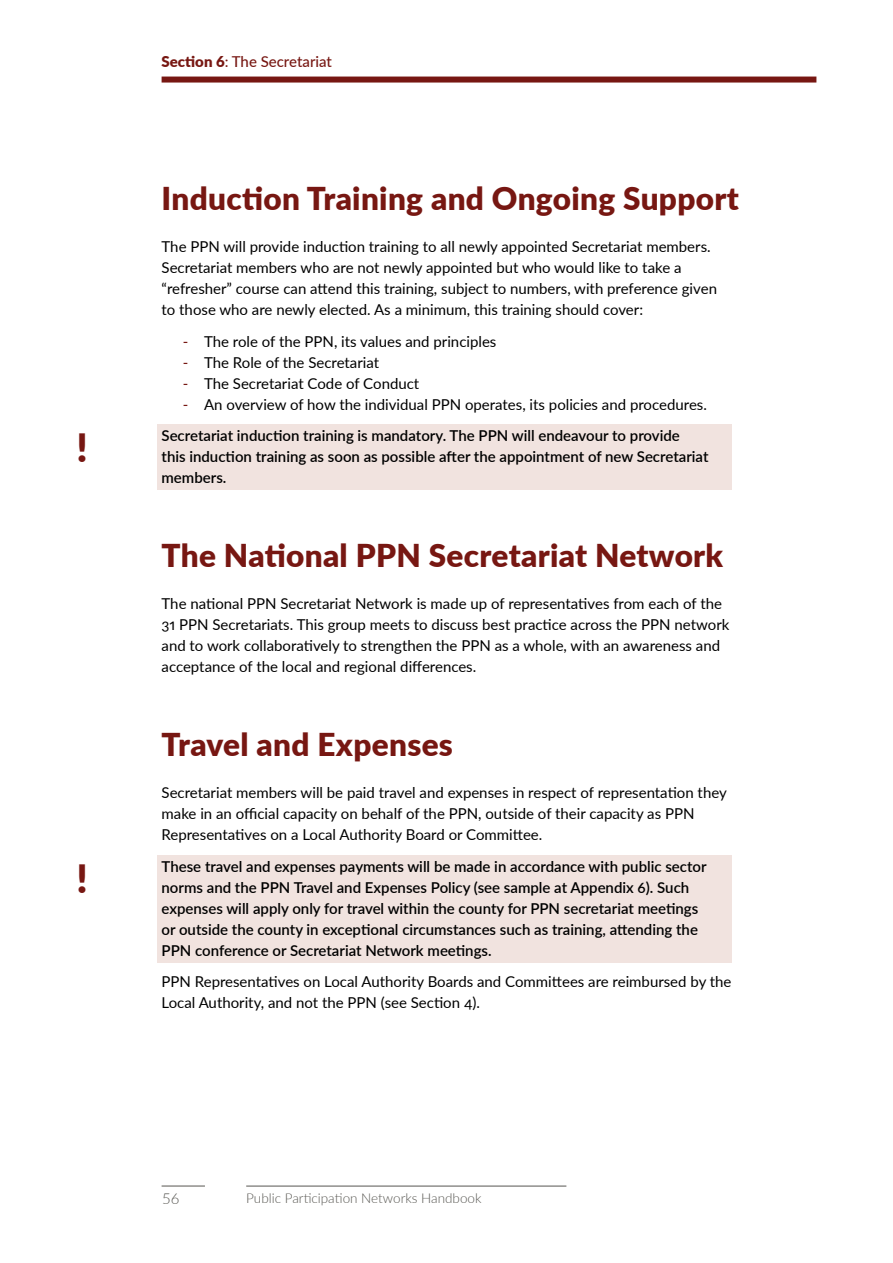
<style>
.page{position:relative;width:893px;height:1263px;background:#fff}
.page>*{position:absolute;margin:0;border:0;box-sizing:border-box;transform-origin:0 0}
.t1{font:900 39px "Lato";color:#771712}
.t2{font:900 31.5px "Lato";letter-spacing:.01em;color:#771712}
.t3{font:15px/21px "Lato";color:#000}
.t4{font:600 15px/21px "Lato";color:#000}
.t5{font:500 15px "Lato";color:#771712}
.t6{font:300 15px "Lato";color:#575651}
.t7{font:300 13.5px "Lato";color:#575651}
.s1{font-weight:900}
.s2{color:#771712}
.s3{font-weight:400;color:#771712}
.s4{font-weight:400}
</style>
<div class="page">
<hr style="left:162px;top:1186px;width:43px;height:1px;background:#575651">
<hr style="left:246px;top:1186px;width:320px;height:1px;background:#575651">
<div style="left:162px;top:77px;width:654px;height:6px;background:#771712"></div>
<div style="left:157px;top:425px;width:575px;height:65px;background:#f1e3df"></div>
<div style="left:157px;top:855px;width:575px;height:108px;background:#f1e3df"></div>
<h1 class="t1" style="left:77px;top:418px;width:13px">!</h1>
<h1 class="t1" style="left:77px;top:849px;width:13px">!</h1>
<p class="t5" style="left:162px;top:51px;width:172px"><span class="s1">Section 6</span>: The Secretariat</p>
<h2 class="t2" style="left:162px;top:175px;width:579px">Induction Training and Ongoing Support</h2>
<p class="t3" style="left:162px;top:235px;width:557px">The PPN will provide induction training to all newly appointed Secretariat members.<br>Secretariat members who are not newly appointed but who would like to take a “refresher” course can attend this training, subject to numbers, with preference given to those who are newly elected. As a minimum, this training should cover:</p>
<p class="t3" style="left:183px;top:330px;width:315px"><span class="s2">-</span> The role of the PPN, its values and principles</p>
<p class="t3" style="left:183px;top:351px;width:198px"><span class="s2">-</span> The Role of the Secretariat</p>
<p class="t3" style="left:183px;top:372px;width:238px"><span class="s2">-</span> The Secretariat Code of Conduct</p>
<p class="t4" style="left:162px;top:388px;width:547px;line-height:31.5px;text-indent:21px"><span class="s3">-</span> <span class="s4">An overview of how the individual PPN operates, its policies and procedures.<br></span>Secretariat induction training is mandatory. The PPN will endeavour to provide</p>
<p class="t4" style="left:162px;top:445px;width:548px">this induction training as soon as possible after the appointment of new Secretariat members.</p>
<h2 class="t2" style="left:162px;top:532px;width:563px">The National PPN Secretariat Network</h2>
<p class="t3" style="left:162px;top:592px;width:569px">The national PPN Secretariat Network is made up of representatives from each of the 31 PPN Secretariats. This group meets to discuss best practice across the PPN network and to work collaboratively to strengthen the PPN as a whole, with an awareness and acceptance of the local and regional differences.</p>
<h2 class="t2" style="left:162px;top:721px;width:293px">Travel and Expenses</h2>
<p class="t3" style="left:162px;top:781px;width:567px">Secretariat members will be paid travel and expenses in respect of representation they make in an official capacity on behalf of the PPN, outside of their capacity as PPN<br>Representatives on a Local Authority Board or Committee.</p>
<p class="t4" style="left:162px;top:855px;width:547px">These travel and expenses payments will be made in accordance with public sector norms and the PPN Travel and Expenses Policy (see sample at Appendix 6). Such expenses will apply only for travel within the county for PPN secretariat meetings or outside the county in exceptional circumstances such as training, attending the PPN conference or Secretariat Network meetings.</p>
<p class="t3" style="left:162px;top:970px;width:571px">PPN Representatives on Local Authority Boards and Committees are reimbursed by the<br>Local Authority, and not the PPN (see Section 4).</p>
<p class="t6" style="left:162px;top:1188px;width:19px">56</p>
<p class="t7" style="left:246px;top:1189px;width:237px">Public Participation Networks Handbook</p>
</div>
